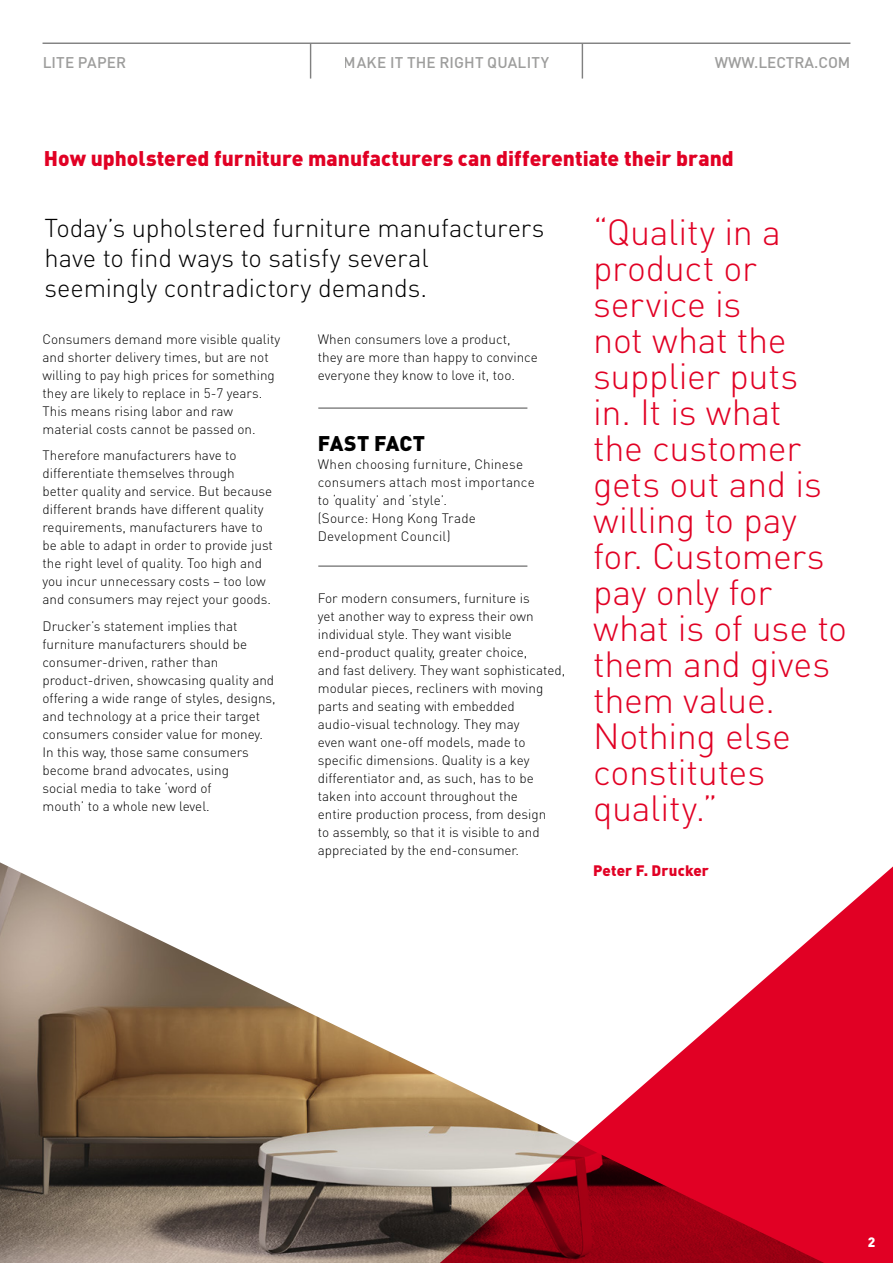
<style>
.page{position:relative;width:893px;height:1263px;background:#fff}
.page>*{position:absolute;margin:0;border:0;box-sizing:border-box;transform-origin:0 0}
.t1{font:300 36px/36px "DIN Pro";letter-spacing:-.01em;color:#e10024}
.t2{font:300 25.5px/30px "DIN Pro";letter-spacing:-.005em;color:#000}
.t3{font:900 21px "DIN";color:#e10024}
.t4{font:900 21px "DIN Pro";letter-spacing:.005em;color:#000}
.t5{font:500 15.3px "DIN";letter-spacing:.005em;color:#9d9d9c}
.t6{font:900 15px "DIN";letter-spacing:.01em;color:#e10024}
.t7{font:300 13.5px/18px "DIN Pro";color:#000}
.t8{font:900 13.5px "DIN";color:#fff}
</style>
<div class="page">
<img style="left:0;top:862px;width:425px;height:401px">
<svg style="left:425px;top:866px;width:468px;height:397px"></svg>
<hr style="left:582px;top:43px;width:1px;height:36px;background:#000">
<hr style="left:310px;top:43px;width:1px;height:36px;background:#000">
<hr style="left:43px;top:43px;width:807px;height:1px;background:#000">
<hr style="left:318px;top:407px;width:209px;height:2px;background:#000">
<hr style="left:318px;top:565px;width:209px;height:2px;background:#000">
<p class="t5" style="left:43px;top:53px;width:85px">LITE PAPER</p>
<p class="t5" style="left:344px;top:53px;width:207px">MAKE IT THE RIGHT QUALITY</p>
<p class="t5" style="left:715px;top:53px;width:137px">WWW.LECTRA.COM</p>
<h3 class="t3" style="left:44px;top:144px;width:691px">How upholstered furniture manufacturers can differentiate their brand</h3>
<h2 class="t2" style="left:45px;top:211px;width:501px">Today’s upholstered furniture manufacturers have to find ways to satisfy several seemingly contradictory demands.</h2>
<h1 class="t1" style="left:593px;top:212px;width:255px">“Quality in a product or service is<br>not what the supplier puts<br>in. It is what<br>the customer gets out and is willing to pay for. Customers pay only for what is of use to them and gives them value.<br>Nothing else constitutes quality.”</h1>
<p class="t6" style="left:593px;top:861px;width:117px">Peter F. Drucker</p>
<p class="t7" style="left:318px;top:329px;width:221px">When consumers love a product, they are more than happy to convince everyone they know to love it, too.</p>
<p class="t7" style="left:43px;top:329px;width:239px">Consumers demand more visible quality and shorter delivery times, but are not willing to pay high prices for something they are likely to replace in 5-7 years.<br>This means rising labor and raw material costs cannot be passed on.</p>
<p class="t7" style="left:43px;top:446px;width:232px">Therefore manufacturers have to differentiate themselves through better quality and service. But because different brands have different quality requirements, manufacturers have to be able to adapt in order to provide just the right level of quality. Too high and you incur unnecessary costs – too low and consumers may reject your goods.</p>
<p class="t7" style="left:43px;top:616px;width:235px">Drucker’s statement implies that furniture manufacturers should be consumer-driven, rather than product-driven, showcasing quality and offering a wide range of styles, designs, and technology at a price their target consumers consider value for money.<br>In this way, those same consumers become brand advocates, using<br>social media to take ‘word of<br>mouth’ to a whole new level.</p>
<h3 class="t4" style="left:318px;top:429px;width:109px">FAST FACT</h3>
<p class="t7" style="left:318px;top:454px;width:218px">When choosing furniture, Chinese consumers attach most importance to ‘quality’ and ‘style’.<br>(Source: Hong Kong Trade<br>Development Council)</p>
<p class="t7" style="left:318px;top:589px;width:249px">For modern consumers, furniture is<br>yet another way to express their own individual style. They want visible end-product quality, greater choice,<br>and fast delivery. They want sophisticated, modular pieces, recliners with moving parts and seating with embedded audio-visual technology. They may<br>even want one-off models, made to specific dimensions. Quality is a key differentiator and, as such, has to be taken into account throughout the<br>entire production process, from design<br>to assembly, so that it is visible to and appreciated by the end-consumer.</p>
<p class="t8" style="left:868px;top:1233px;width:9px">2</p>
</div>
